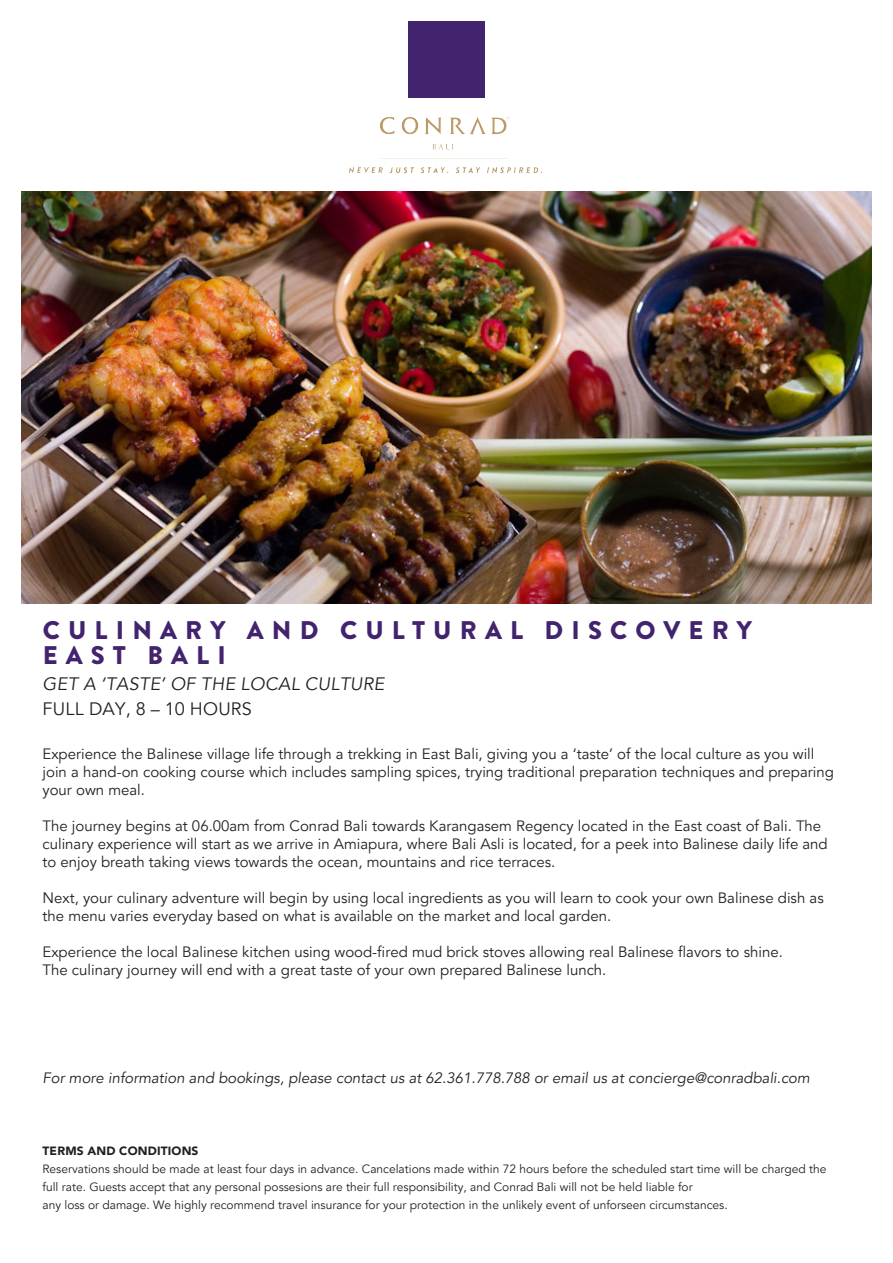
<style>
.page{position:relative;width:893px;height:1263px;background:#fff}
.page>*{position:absolute;margin:0;border:0;box-sizing:border-box;transform-origin:0 0}
.t1{font:900 25.5px/25.5px "Brandon Grotesque";letter-spacing:.32em;color:#42236e}
.t2{font:18px "Avenir";letter-spacing:.015em;color:#231f20}
.t3{font:15px "Avenir";color:#231f20}
.t4{font:12px "Avenir";color:#231f20}
.t5{font:900 12px "Avenir";letter-spacing:.015em;color:#231f20}
</style>
<div class="page">
<img style="left:21px;top:191px;width:851px;height:413px">
<div style="left:408px;top:21px;width:77px;height:77px;background:#42236e"></div>
<img style="left:349px;top:117px;width:194px;height:56px">
<p class="t1" style="left:43px;top:617px;width:711px">CULINARY AND CULTURAL DISCOVERY<br>EAST BALI</p>
<p class="t2" style="left:43px;top:673px;width:346px">GET A ‘TASTE’ OF THE LOCAL CULTURE</p>
<p class="t2" style="left:43px;top:699px;width:211px">FULL DAY, 8 – 10 HOURS</p>
<p class="t3" style="left:43px;top:745px;width:773px">Experience the Balinese village life through a trekking in East Bali, giving you a ‘taste’ of the local culture as you will</p>
<p class="t3" style="left:43px;top:763px;width:793px">join a hand-on cooking course which includes sampling spices, trying traditional preparation techniques and preparing</p>
<p class="t3" style="left:43px;top:781px;width:104px">your own meal.</p>
<p class="t3" style="left:43px;top:817px;width:780px">The journey begins at 06.00am from Conrad Bali towards Karangasem Regency located in the East coast of Bali. The</p>
<p class="t3" style="left:43px;top:835px;width:787px">culinary experience will start as we arrive in Amiapura, where Bali Asli is located, for a peek into Balinese daily life and</p>
<p class="t3" style="left:43px;top:853px;width:514px">to enjoy breath taking views towards the ocean, mountains and rice terraces.</p>
<p class="t3" style="left:43px;top:889px;width:783px">Next, your culinary adventure will begin by using local ingredients as you will learn to cook your own Balinese dish as</p>
<p class="t3" style="left:43px;top:907px;width:570px">the menu varies everyday based on what is available on the market and local garden.</p>
<p class="t3" style="left:43px;top:943px;width:742px">Experience the local Balinese kitchen using wood-fired mud brick stoves allowing real Balinese flavors to shine.</p>
<p class="t3" style="left:43px;top:961px;width:565px">The culinary journey will end with a great taste of your own prepared Balinese lunch.</p>
<p class="t3" style="left:43px;top:1069px;width:771px">For more information and bookings, please contact us at 62.361.778.788 or email us at concierge@conradbali.com</p>
<p class="t5" style="left:43px;top:1143px;width:157px">TERMS AND CONDITIONS</p>
<p class="t4" style="left:43px;top:1162px;width:786px">Reservations should be made at least four days in advance. Cancelations made within 72 hours before the scheduled start time will be charged the</p>
<p class="t4" style="left:43px;top:1180px;width:652px">full rate. Guests accept that any personal possesions are their full responsibility, and Conrad Bali will not be held liable for</p>
<p class="t4" style="left:43px;top:1198px;width:687px">any loss or damage. We highly recommend travel insurance for your protection in the unlikely event of unforseen circumstances.</p>
</div>
